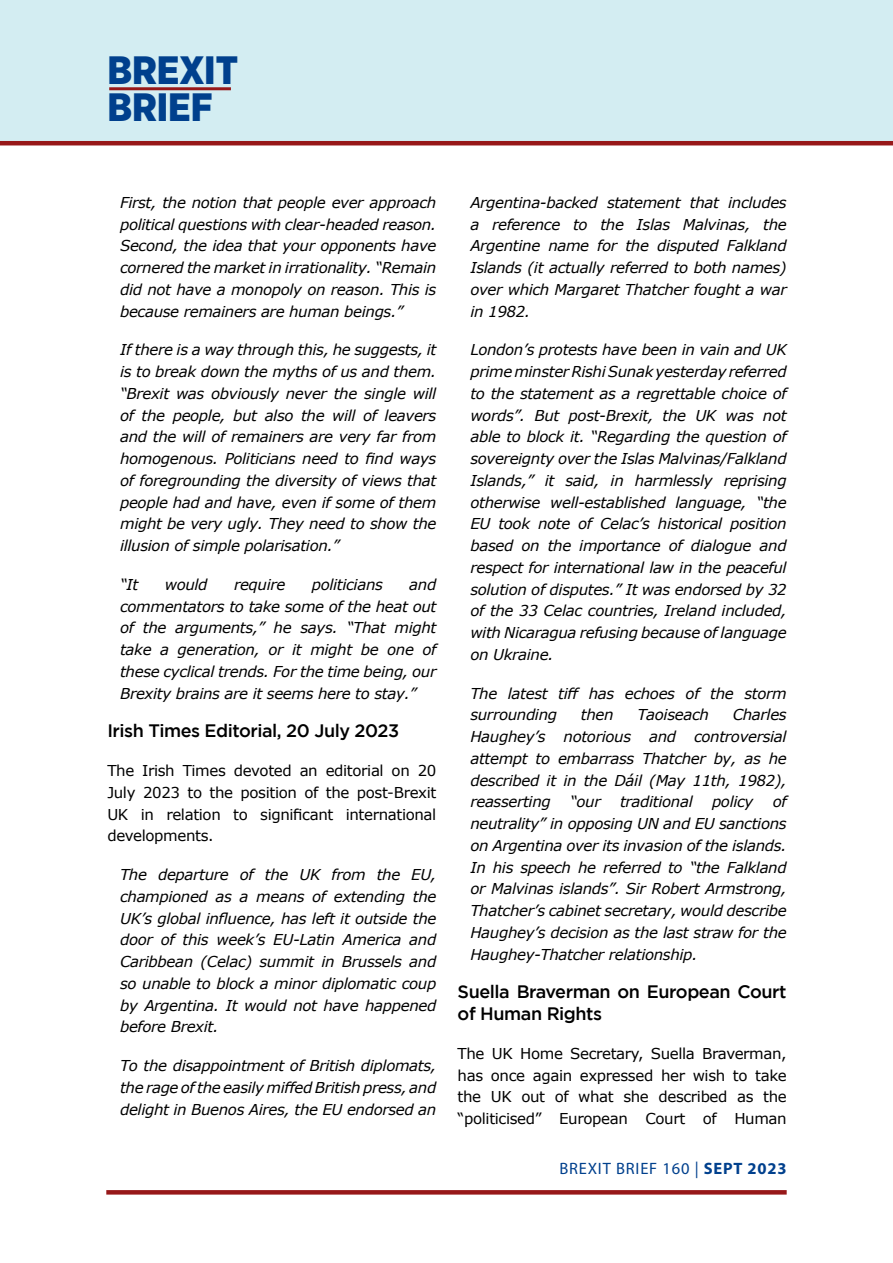
<style>
.page{position:relative;width:893px;height:1263px;background:#fff}
.page>*{position:absolute;margin:0;border:0;box-sizing:border-box;transform-origin:0 0}
.t1{font:900 39.6px/37.5px "Gotham Narrow";color:#00408d}
.t2{font:500 18px/21.8px "Gotham";letter-spacing:-.025em;color:#000}
.t3{font:16.5px "Myriad Pro";letter-spacing:.05em;color:#00408d}
.t4{font:italic 15px/21.8px "Verdana";letter-spacing:-.025em;color:#000;text-align:justify}
.t5{font:15px/21.8px "Verdana";letter-spacing:-.025em;color:#000;text-align:justify}
.s1{font-weight:700}
</style>
<div class="page">
<div style="left:0;top:0;width:893px;height:142px;background:#d3edf2"></div>
<hr style="left:0;top:141px;width:893px;height:4px;background:#971819">
<hr style="left:109px;top:87px;width:122px;height:3px;background:#971819">
<svg style="left:106px;top:1190px;width:681px;height:4px;background:#991d1e"></svg>
<h1 class="t1" style="left:107px;top:51px;width:132px">BREXIT<br>BRIEF</h1>
<p class="t4" style="left:120px;top:191px;width:318px">First, the notion that people ever approach political questions with clear-headed reason.<br>Second, the idea that your opponents have cornered the market in irrationality. “Remain did not have a monopoly on reason. This is because remainers are human beings.”</p>
<p class="t4" style="left:120px;top:339px;width:318px">If there is a way through this, he suggests, it is to break down the myths of us and them. “Brexit was obviously never the single will of the people, but also the will of leavers and the will of remainers are very far from homogenous. Politicians need to find ways of foregrounding the diversity of views that people had and have, even if some of them might be very ugly. They need to show the illusion of simple polarisation.”</p>
<p class="t4" style="left:120px;top:573px;width:20px">“It</p>
<p class="t4" style="left:165px;top:573px;width:44px">would</p>
<p class="t4" style="left:234px;top:573px;width:53px">require</p>
<p class="t4" style="left:312px;top:573px;width:73px">politicians</p>
<p class="t4" style="left:120px;top:573px;width:318px;text-indent:289px">and commentators to take some of the heat out of the arguments,” he says. “That might take a generation, or it might be one of these cyclical trends. For the time being, our Brexity brains are it seems here to stay.”</p>
<p class="t2" style="left:107px;top:720px;width:293px">Irish Times Editorial, 20 July 2023</p>
<p class="t5" style="left:107px;top:760px;width:331px">The Irish Times devoted an editorial on 20<br>July 2023 to the position of the post-Brexit UK in relation to significant international developments.</p>
<p class="t4" style="left:120px;top:864px;width:318px">The departure of the UK from the EU, championed as a means of extending the UK’s global influence, has left it outside the door of this week’s EU-Latin America and Caribbean (Celac) summit in Brussels and so unable to block a minor diplomatic coup by Argentina. It would not have happened before Brexit.</p>
<p class="t4" style="left:120px;top:1055px;width:318px">To the disappointment of British diplomats, the rage of the easily miffed British press, and delight in Buenos Aires, the EU endorsed an</p>
<p class="t4" style="left:470px;top:191px;width:318px">Argentina-backed statement that includes a reference to the Islas Malvinas, the Argentine name for the disputed Falkland Islands (it actually referred to both names) over which Margaret Thatcher fought a war in 1982.</p>
<p class="t4" style="left:470px;top:339px;width:318px">London’s protests have been in vain and UK prime minster Rishi Sunak yesterday referred to the statement as a regrettable choice of words”. But post-Brexit, the UK was not able to block it. “Regarding the question of sovereignty over the Islas Malvinas/Falkland Islands,” it said, in harmlessly reprising otherwise well-established language, “the EU took note of Celac’s historical position based on the importance of dialogue and respect for international law in the peaceful solution of disputes.” It was endorsed by 32 of the 33 Celac countries, Ireland included, with Nicaragua refusing because of language on Ukraine.</p>
<p class="t4" style="left:470px;top:682px;width:318px">The latest tiff has echoes of the storm surrounding</p>
<p class="t4" style="left:470px;top:704px;width:318px;text-indent:262px">Charles Haughey’s notorious and controversial attempt to embarrass Thatcher by, as he described it in the Dáil (May 11th, 1982), reasserting</p>
<p class="t4" style="left:581px;top:704px;width:34px">then</p>
<p class="t4" style="left:637px;top:704px;width:73px">Taoiseach</p>
<p class="t4" style="left:470px;top:791px;width:318px;text-indent:302px">of neutrality” in opposing UN and EU sanctions on Argentina over its invasion of the islands.<br>In his speech he referred to “the Falkland or Malvinas islands”. Sir Robert Armstrong, Thatcher’s cabinet secretary, would describe Haughey’s decision as the last straw for the Haughey-Thatcher relationship.</p>
<p class="t2" style="left:458px;top:981px;width:331px">Suella Braverman on European Court of Human Rights</p>
<p class="t5" style="left:458px;top:1042px;width:331px">The UK Home Secretary, Suella Braverman, has once again expressed her wish to take the UK out of what she described as the “politicised” European Court of Human</p>
<p class="t4" style="left:570px;top:791px;width:32px">“our</p>
<p class="t4" style="left:620px;top:791px;width:74px">traditional</p>
<p class="t4" style="left:712px;top:791px;width:43px">policy</p>
<p class="t3" style="left:559px;top:1158px;width:229px">BREXIT BRIEF 160 | <span class="s1">SEPT 2023</span></p>
</div>
